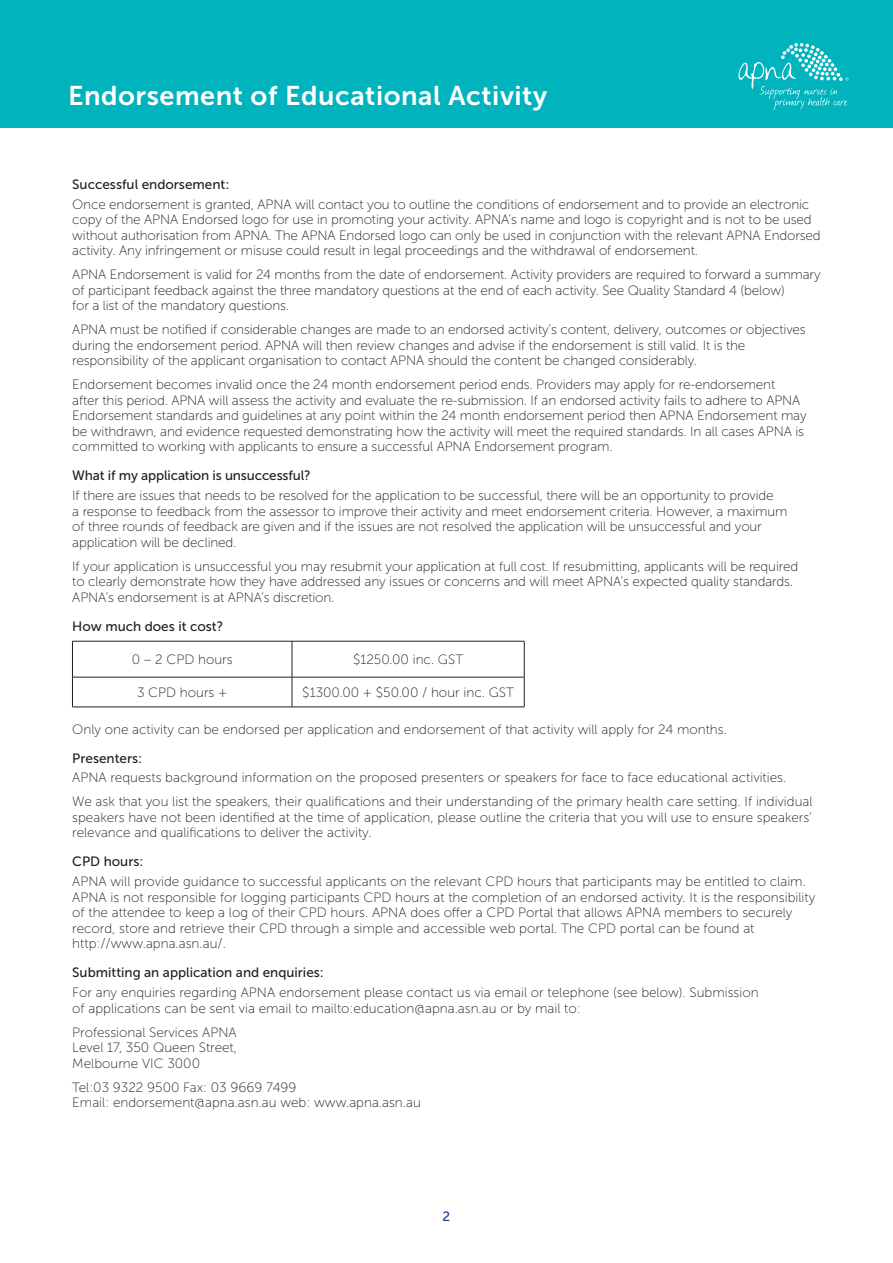
<style>
.page{position:relative;width:893px;height:1263px;background:#fff}
.page>*{position:absolute;margin:0;border:0;box-sizing:border-box;transform-origin:0 0}
.t1{font:27px "Museo Sans 700";letter-spacing:.02em;color:#fff}
.t2{font:13.5px/15.5px "Museo Sans 100";letter-spacing:-.01em;color:#231f20}
.t3{font:13.5px "Museo Sans 500";color:#231f20}
.t4{font:13.5px "Museo Sans 500";color:#25408f}
</style>
<div class="page">
<div style="left:0;top:0;width:893px;height:128px;background:#00b3bd"></div>
<svg style="left:738px;top:43px;width:111px;height:67px"></svg>
<hr style="left:72px;top:641px;width:220px;height:1px;background:#231f20">
<hr style="left:72px;top:641px;width:1px;height:36px;background:#231f20">
<hr style="left:292px;top:641px;width:232px;height:1px;background:#231f20">
<hr style="left:292px;top:641px;width:1px;height:36px;background:#231f20">
<hr style="left:524px;top:641px;width:1px;height:36px;background:#231f20">
<hr style="left:72px;top:677px;width:220px;height:1px;background:#231f20">
<hr style="left:72px;top:677px;width:1px;height:30px;background:#231f20">
<hr style="left:292px;top:677px;width:232px;height:1px;background:#231f20">
<hr style="left:292px;top:677px;width:1px;height:30px;background:#231f20">
<hr style="left:524px;top:677px;width:1px;height:30px;background:#231f20">
<hr style="left:72px;top:707px;width:220px;height:1px;background:#231f20">
<hr style="left:292px;top:707px;width:232px;height:1px;background:#231f20">
<h1 class="t1" style="left:68px;top:81px;width:481px">Endorsement of Educational Activity</h1>
<p class="t3" style="left:72px;top:177px;width:158px">Successful endorsement:</p>
<p class="t2" style="left:72px;top:196px;width:750px">Once endorsement is granted, APNA will contact you to outline the conditions of endorsement and to provide an electronic copy of the APNA Endorsed logo for use in promoting your activity. APNA’s name and logo is copyright and is not to be used without authorisation from APNA. The APNA Endorsed logo can only be used in conjunction with the relevant APNA Endorsed activity. Any infringement or misuse could result in legal proceedings and the withdrawal of endorsement.</p>
<p class="t2" style="left:72px;top:267px;width:750px">APNA Endorsement is valid for 24 months from the date of endorsement. Activity providers are required to forward a summary of participant feedback against the three mandatory questions at the end of each activity. See Quality Standard 4 (below)<br>for a list of the mandatory questions.</p>
<p class="t2" style="left:72px;top:322px;width:735px">APNA must be notified if considerable changes are made to an endorsed activity’s content, delivery, outcomes or objectives during the endorsement period. APNA will then review changes and advise if the endorsement is still valid. It is the responsibility of the applicant organisation to contact APNA should the content be changed considerably.</p>
<p class="t2" style="left:72px;top:377px;width:736px">Endorsement becomes invalid once the 24 month endorsement period ends. Providers may apply for re-endorsement<br>after this period. APNA will assess the activity and evaluate the re-submission. If an endorsed activity fails to adhere to APNA Endorsement standards and guidelines at any point within the 24 month endorsement period then APNA Endorsement may be withdrawn, and evidence requested demonstrating how the activity will meet the required standards. In all cases APNA is committed to working with applicants to ensure a successful APNA Endorsement program.</p>
<p class="t3" style="left:72px;top:468px;width:240px">What if my application is unsuccessful?</p>
<p class="t2" style="left:72px;top:488px;width:717px">If there are issues that needs to be resolved for the application to be successful, there will be an opportunity to provide<br>a response to feedback from the assessor to improve their activity and meet endorsement criteria. However, a maximum of three rounds of feedback are given and if the issues are not resolved the application will be unsuccessful and your application will be declined.</p>
<p class="t2" style="left:72px;top:558px;width:727px">If your application is unsuccessful you may resubmit your application at full cost. If resubmitting, applicants will be required to clearly demonstrate how they have addressed any issues or concerns and will meet APNA’s expected quality standards.<br>APNA’s endorsement is at APNA’s discretion.</p>
<p class="t3" style="left:72px;top:619px;width:152px">How much does it cost?</p>
<p class="t2" style="left:132px;top:652px;width:102px">0 – 2 CPD hours</p>
<p class="t2" style="left:353px;top:652px;width:112px">$1250.00 inc. GST</p>
<p class="t2" style="left:137px;top:685px;width:92px">3 CPD hours +</p>
<p class="t2" style="left:302px;top:685px;width:213px">$1300.00 + $50.00 / hour inc. GST</p>
<p class="t2" style="left:72px;top:721px;width:656px">Only one activity can be endorsed per application and endorsement of that activity will apply for 24 months.</p>
<p class="t3" style="left:72px;top:750px;width:71px">Presenters:</p>
<p class="t2" style="left:72px;top:766px;width:742px;line-height:24px">APNA requests background information on the proposed presenters or speakers for face to face educational activities.<br>We ask that you list the speakers, their qualifications and their understanding of the primary health care setting. If individual</p>
<p class="t2" style="left:72px;top:810px;width:741px">speakers have not been identified at the time of application, please outline the criteria that you will use to ensure speakers’ relevance and qualifications to deliver the activity.</p>
<p class="t3" style="left:72px;top:854px;width:73px">CPD hours:</p>
<p class="t2" style="left:72px;top:874px;width:744px">APNA will provide guidance to successful applicants on the relevant CPD hours that participants may be entitled to claim.<br>APNA is not responsible for logging participants CPD hours at the completion of an endorsed activity. It is the responsibility of the attendee to keep a log of their CPD hours. APNA does offer a CPD Portal that allows APNA members to securely record, store and retrieve their CPD through a simple and accessible web portal. The CPD portal can be found at http://www.apna.asn.au/.</p>
<p class="t3" style="left:72px;top:965px;width:253px">Submitting an application and enquiries:</p>
<p class="t2" style="left:72px;top:985px;width:688px">For any enquiries regarding APNA endorsement please contact us via email or telephone (see below). Submission of applications can be sent via email to mailto:education@apna.asn.au or by mail to:</p>
<p class="t2" style="left:72px;top:1024px;width:166px;text-align:justify">Professional Services APNA Level 17, 350 Queen Street, Melbourne VIC 3000</p>
<p class="t2" style="left:72px;top:1079px;width:350px">Tel:03 9322 9500 Fax: 03 9669 7499<br>Email: endorsement@apna.asn.au web: www.apna.asn.au</p>
<p class="t4" style="left:443px;top:1208px;width:9px">2</p>
</div>
